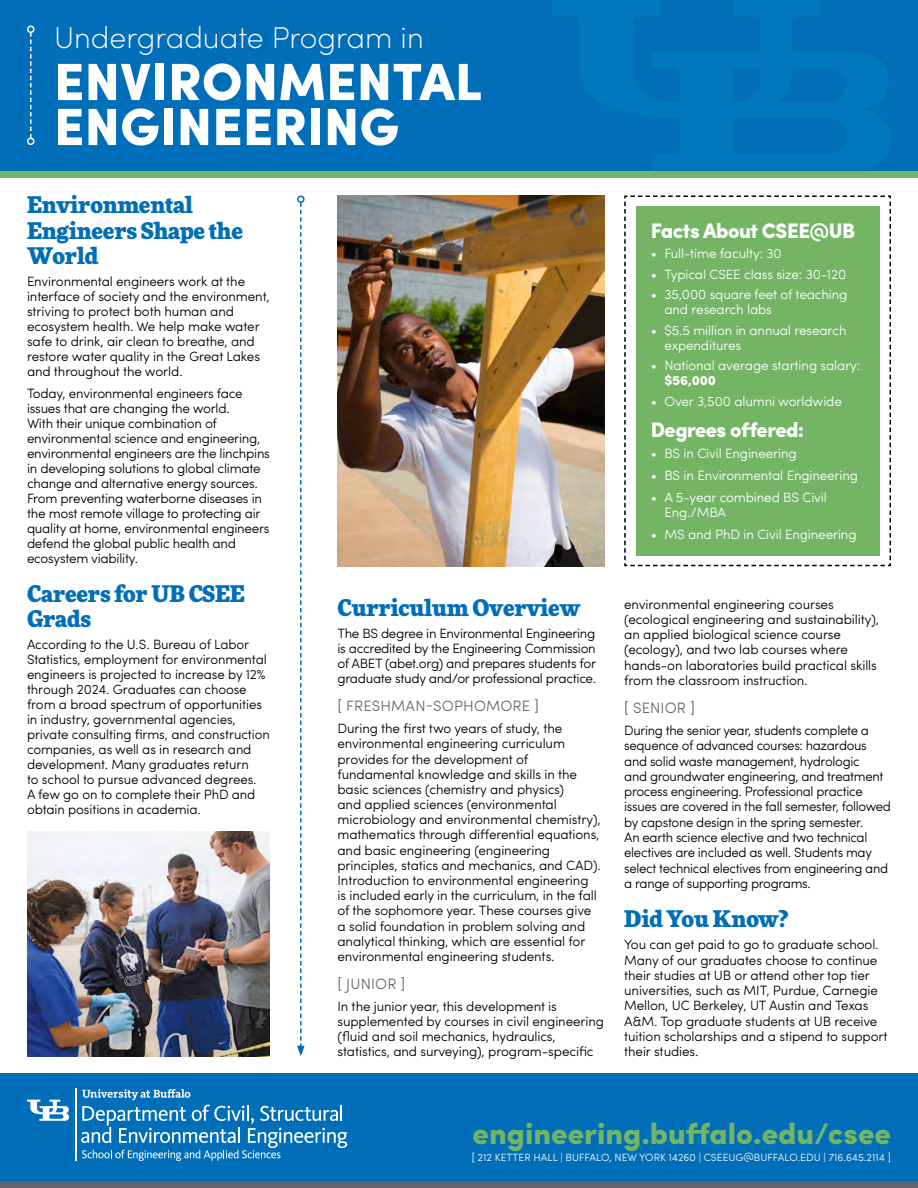
<style>
.page{position:relative;width:918px;height:1188px;background:#fff}
.page>*{position:absolute;margin:0;border:0;box-sizing:border-box;transform-origin:0 0}
.top10_brief{font:900 52.5px/45px "Sofia Pro";color:#fff}
.t1{font:900 30px "Sofia Pro";color:#73b564}
.top10_brief-2{font:200 30px "Sofia Pro";color:#fff}
.top10_brief-3{font:900 22.5px/25.5px "FF More Pro";letter-spacing:-.01em;color:#006eb9}
.top10_brief-4{font:900 21px "Sofia Pro";letter-spacing:-.025em;color:#fff}
.top10_brief-5{font:300 15px "Sofia Pro";letter-spacing:.01em;color:#5f636a}
.top10_brief-6{font:300 13.5px/15px "Sofia Pro";letter-spacing:-.01em;color:#000}
.top10_brief-7{font:300 13.5px/15.1px "Sofia Pro";letter-spacing:-.01em;color:#fff}
.t2{font:300 10.5px "Sofia Pro";color:#fff}
.s1{font-weight:900}
</style>
<div class="page">
<div style="left:0;top:1073px;width:918px;height:115px;background:#006eb9"></div>
<div style="left:0;top:1181px;width:918px;height:7px;background:#5f636a"></div>
<img style="left:338px;top:195px;width:266px;height:371px">
<svg style="left:624px;top:195px;width:267px;height:372px"></svg>
<div style="left:636px;top:206px;width:243px;height:350px;background:#73b564"></div>
<div style="left:297px;top:195px;width:8px;height:8px;border:2px solid #006eb9;border-radius:50%"></div>
<svg style="left:297px;top:202px;width:8px;height:854px"></svg>
<svg style="left:81px;top:1089px;width:266px;height:72px"></svg>
<hr style="left:75px;top:1088px;width:1px;height:72px;background:#fff">
<svg style="left:27px;top:1100px;width:42px;height:21px"></svg>
<img style="left:27px;top:832px;width:243px;height:224px">
<div style="left:0;top:0;width:918px;height:171px;background:#006eb9"></div>
<svg style="left:30px;top:33px;width:2px;height:105px"></svg>
<div style="left:27px;top:26px;width:7px;height:7px;border:2px solid #fff;border-radius:50%"></div>
<div style="left:27px;top:138px;width:7px;height:7px;border:2px solid #fff;border-radius:50%"></div>
<div style="left:0;top:171px;width:918px;height:7px;background:#73b564"></div>
<p class="top10_brief-2" style="left:54px;top:17px;width:371px">Undergraduate Program in</p>
<p class="top10_brief" style="left:54px;top:56px;width:429px">ENVIRONMENTAL<br>ENGINEERING</p>
<p class="top10_brief-3" style="left:27px;top:190px;width:218px">Environmental<br>Engineers Shape the<br>World</p>
<p class="top10_brief-6" style="left:27px;top:273px;width:244px">Environmental engineers work at the interface of society and the environment, striving to protect both human and ecosystem health. We help make water safe to drink, air clean to breathe, and restore water quality in the Great Lakes and throughout the world.</p>
<p class="top10_brief-6" style="left:27px;top:385px;width:245px">Today, environmental engineers face issues that are changing the world.<br>With their unique combination of environmental science and engineering, environmental engineers are the linchpins in developing solutions to global climate change and alternative energy sources.<br>From preventing waterborne diseases in the most remote village to protecting air quality at home, environmental engineers defend the global public health and ecosystem viability.</p>
<p class="top10_brief-3" style="left:27px;top:579px;width:219px">Careers for UB CSEE<br>Grads</p>
<p class="top10_brief-6" style="left:27px;top:636px;width:245px">According to the U.S. Bureau of Labor Statistics, employment for environmental engineers is projected to increase by 12% through 2024. Graduates can choose from a broad spectrum of opportunities in industry, governmental agencies, private consulting firms, and construction companies, as well as in research and development. Many graduates return<br>to school to pursue advanced degrees.<br>A few go on to complete their PhD and obtain positions in academia.</p>
<p class="top10_brief-3" style="left:338px;top:593px;width:244px">Curriculum Overview</p>
<p class="top10_brief-6" style="left:338px;top:625px;width:260px;text-align:justify">The BS degree in Environmental Engineering is accredited by the Engineering Commission of ABET (abet.org) and prepares students for graduate study and/or professional practice.</p>
<p class="top10_brief-5" style="left:338px;top:695px;width:203px">[ FRESHMAN-SOPHOMORE ]</p>
<p class="top10_brief-6" style="left:338px;top:720px;width:265px">During the first two years of study, the environmental engineering curriculum provides for the development of fundamental knowledge and skills in the basic sciences (chemistry and physics)<br>and applied sciences (environmental microbiology and environmental chemistry), mathematics through differential equations, and basic engineering (engineering principles, statics and mechanics, and CAD).<br>Introduction to environmental engineering<br>is included early in the curriculum, in the fall of the sophomore year. These courses give a solid foundation in problem solving and analytical thinking, which are essential for environmental engineering students.</p>
<p class="top10_brief-5" style="left:338px;top:973px;width:69px">[ JUNIOR ]</p>
<p class="top10_brief-6" style="left:338px;top:998px;width:268px">In the junior year, this development is supplemented by courses in civil engineering (fluid and soil mechanics, hydraulics, statistics, and surveying), program-specific</p>
<p class="top10_brief-4" style="left:651px;top:214px;width:206px">Facts About CSEE@UB</p>
<p class="top10_brief-7" style="left:651px;top:245px;width:132px">• Full-time faculty: 30</p>
<p class="top10_brief-7" style="left:651px;top:265px;width:197px">• Typical CSEE class size: 30-120</p>
<p class="top10_brief-7" style="left:664px;top:286px;width:185px;text-indent:-14px">• 35,000 square feet of teaching and research labs</p>
<p class="top10_brief-7" style="left:664px;top:321px;width:184px;text-indent:-14px">• $5.5 million in annual research expenditures</p>
<p class="top10_brief-7" style="left:664px;top:357px;width:198px;text-indent:-14px">• National average starting salary: <span class="s1">$56,000</span></p>
<p class="top10_brief-7" style="left:651px;top:393px;width:193px">• Over 3,500 alumni worldwide</p>
<p class="top10_brief-4" style="left:651px;top:413px;width:155px">Degrees offered:</p>
<p class="top10_brief-7" style="left:651px;top:445px;width:147px">• BS in Civil Engineering</p>
<p class="top10_brief-7" style="left:651px;top:467px;width:209px">• BS in Environmental Engineering</p>
<p class="top10_brief-7" style="left:664px;top:489px;width:164px;text-indent:-14px">• A 5-year combined BS Civil<br>Eng./MBA</p>
<p class="top10_brief-7" style="left:651px;top:526px;width:207px">• MS and PhD in Civil Engineering</p>
<p class="top10_brief-6" style="left:624px;top:595px;width:256px">environmental engineering courses (ecological engineering and sustainability), an applied biological science course (ecology), and two lab courses where hands-on laboratories build practical skills from the classroom instruction.</p>
<p class="top10_brief-5" style="left:624px;top:697px;width:72px">[ SENIOR ]</p>
<p class="top10_brief-6" style="left:624px;top:722px;width:268px">During the senior year, students complete a sequence of advanced courses: hazardous and solid waste management, hydrologic<br>and groundwater engineering, and treatment process engineering. Professional practice issues are covered in the fall semester, followed by capstone design in the spring semester.<br>An earth science elective and two technical electives are included as well. Students may select technical electives from engineering and a range of supporting programs.</p>
<p class="top10_brief-3" style="left:624px;top:904px;width:166px">Did You Know?</p>
<p class="top10_brief-6" style="left:624px;top:936px;width:265px">You can get paid to go to graduate school.<br>Many of our graduates choose to continue their studies at UB or attend other top tier universities, such as MIT, Purdue, Carnegie Mellon, UC Berkeley, UT Austin and Texas A&amp;M. Top graduate students at UB receive tuition scholarships and a stipend to support their studies.</p>
<p class="t1" style="left:473px;top:1110px;width:420px">engineering.buffalo.edu/csee</p>
<p class="t2" style="left:472px;top:1150px;width:421px">[ 212 KETTER HALL | BUFFALO, NEW YORK 14260 | CSEEUG@BUFFALO.EDU | 716.645.2114 ]</p>
</div>
